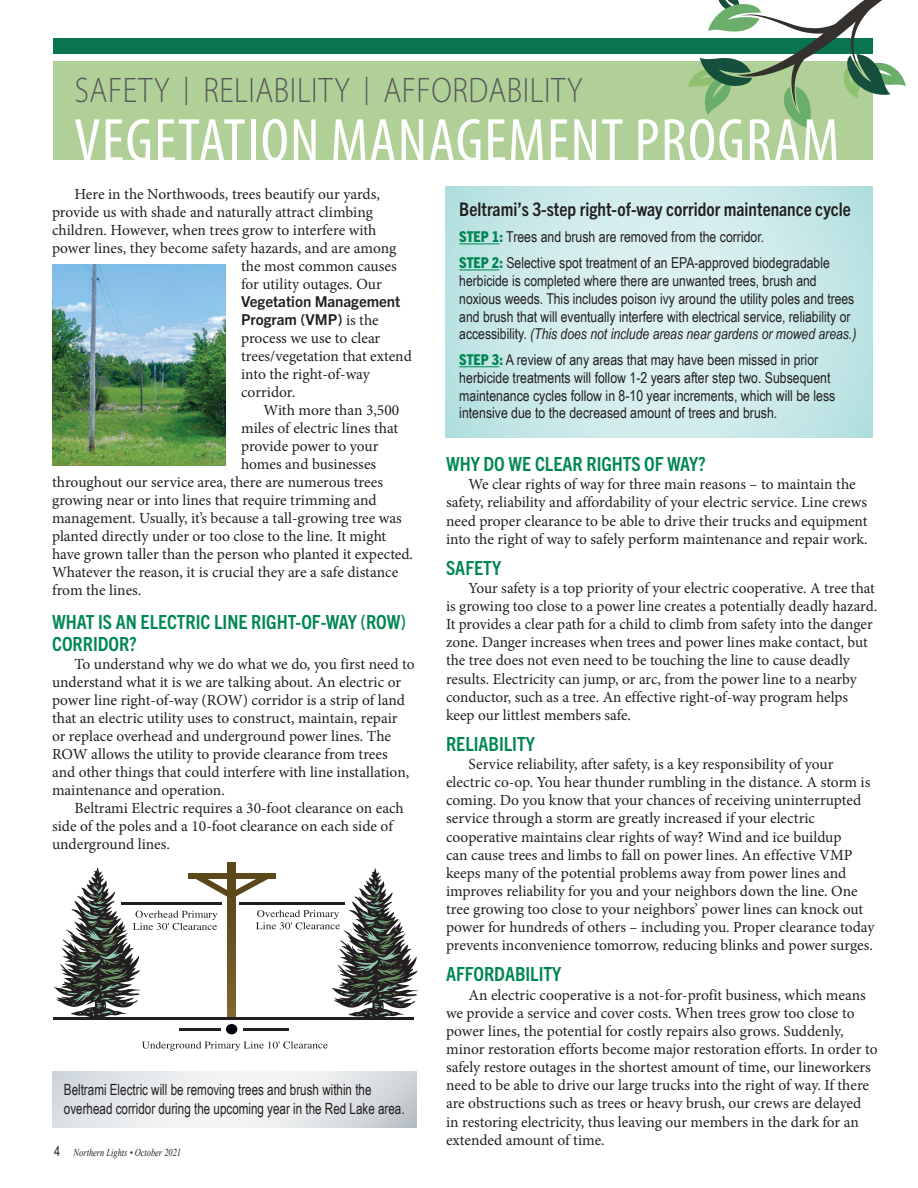
<style>
.page{position:relative;width:918px;height:1188px;background:#fff}
.page>*{position:absolute;margin:0;border:0;box-sizing:border-box;transform-origin:0 0}
.headline{font:condensed 62.4px "Myriad Pro";letter-spacing:.02em;color:#fff}
.headline-2{font:300 35.7px "Myriad Pro";letter-spacing:.02em;color:#57585a;scale:.86 1}
.jared{font:700 condensed 19.5px/22.5px "Trade Gothic Next LT Pro";color:#008751}
.jared-2{font:700 condensed 18.75px "Trade Gothic Next LT Pro";color:#231f20}
.jared-3{font:15.45px/18.1px "Minion Pro";color:#231f20}
.jared-4{font:15.45px/18.6px "Arial Narrow";color:#231f20;scale:.92 1}
.jared-5{font:15px/17.7px "Arial Narrow";color:#231f20}
.jared-6{font:700 15px/18px "Trade Gothic Next LT Pro";color:#231f20}
.t1{font:italic 10.5px "Times New Roman";color:#231f20;scale:.8 1}
.s1{font-size:28.35px}
.s2{font-family:"Minion Pro";font-weight:400;font-size:15.45px}
.s3{font-family:"Arial Narrow";font-style:normal;font-size:13.5px}
.s4{font-family:"Trade Gothic Next LT Pro";font-weight:800;font-stretch:condensed;color:#008751}
.s5{font-style:italic}
</style>
<div class="page">
<svg style="left:446px;top:187px;width:427px;height:250px;background:#cce9e9"></svg>
<hr style="left:459px;top:244px;width:40px;height:1px;background:#008751">
<hr style="left:459px;top:270px;width:40px;height:1px;background:#008751">
<hr style="left:459px;top:366px;width:40px;height:1px;background:#008751">
<svg style="left:52px;top:1071px;width:364px;height:57px"></svg>
<div style="left:227px;top:862px;width:9px;height:156px;background:#5a471a"></div>
<hr style="left:54px;top:1017px;width:360px;height:3px;background:#231f20">
<svg style="left:142px;top:1041px;width:186px;height:10px"></svg>
<svg style="left:54px;top:867px;width:364px;height:150px"></svg>
<div style="left:226px;top:1024px;width:11px;height:10px;background:#00000c;border-radius:50%"></div>
<hr style="left:243px;top:1028px;width:46px;height:2px;background:#231f20">
<hr style="left:179px;top:1028px;width:41px;height:2px;background:#231f20">
<img style="left:52px;top:264px;width:174px;height:202px">
<div style="left:53px;top:39px;width:820px;height:15px;background:#087451"></div>
<div style="left:53px;top:62px;width:820px;height:98px;background:#b0d097"></div>
<svg style="left:688px;top:0;width:218px;height:129px"></svg>
<p class="headline-2" style="left:75px;top:69px;width:592px">SAFETY <span class="s1">|</span> RELIABILITY <span class="s1">|</span> AFFORDABILITY</p>
<p class="headline" style="left:74px;top:103px;width:767px">VEGETATION MANAGEMENT PROGRAM</p>
<p class="jared-3" style="left:75px;top:186px;width:307px">Here in the Northwoods, trees beautify our yards,</p>
<p class="jared-3" style="left:52px;top:204px;width:322px">provide us with shade and naturally attract climbing</p>
<p class="jared-3" style="left:52px;top:222px;width:326px">children. However, when trees grow to interfere with</p>
<p class="jared-3" style="left:52px;top:240px;width:346px">power lines, they become safety hazards, and are among</p>
<p class="jared-3" style="left:241px;top:258px;width:157px">the most common causes</p>
<p class="jared-3" style="left:241px;top:276px;width:142px">for utility outages. Our</p>
<p class="jared-6" style="left:241px;top:292px;width:161px">Vegetation Management<br>Program (VMP) <span class="s2">is the</span></p>
<p class="jared-3" style="left:241px;top:330px;width:172px">process we use to clear trees/vegetation that extend into the right-of-way corridor.</p>
<p class="jared-3" style="left:264px;top:402px;width:137px">With more than 3,500</p>
<p class="jared-3" style="left:241px;top:420px;width:159px">miles of electric lines that</p>
<p class="jared-3" style="left:241px;top:438px;width:139px">provide power to your</p>
<p class="jared-3" style="left:241px;top:456px;width:137px">homes and businesses</p>
<p class="jared-3" style="left:52px;top:474px;width:332px">throughout our service area, there are numerous trees</p>
<p class="jared-3" style="left:52px;top:492px;width:326px">growing near or into lines that require trimming and</p>
<p class="jared-3" style="left:52px;top:510px;width:351px">management. Usually, it’s because a tall-growing tree was</p>
<p class="jared-3" style="left:52px;top:528px;width:336px">planted directly under or too close to the line. It might</p>
<p class="jared-3" style="left:52px;top:546px;width:363px">have grown taller than the person who planted it expected.</p>
<p class="jared-3" style="left:52px;top:564px;width:348px">Whatever the reason, it is crucial they are a safe distance</p>
<p class="jared-3" style="left:52px;top:582px;width:91px">from the lines.</p>
<p class="jared" style="left:52px;top:609px;width:355px">WHAT IS AN ELECTRIC LINE RIGHT-OF-WAY (ROW)<br>CORRIDOR?</p>
<p class="jared-3" style="left:52px;top:655px;width:364px;text-indent:22px">To understand why we do what we do, you first need to understand what it is we are talking about. An electric or power line right-of-way (ROW) corridor is a strip of land that an electric utility uses to construct, maintain, repair or replace overhead and underground power lines. The ROW allows the utility to provide clearance from trees and other things that could interfere with line installation, maintenance and operation.</p>
<p class="jared-3" style="left:52px;top:799px;width:353px;text-indent:22px">Beltrami Electric requires a 30-foot clearance on each side of the poles and a 10-foot clearance on each side of underground lines.</p>
<p class="jared-4" style="left:64px;top:1080px;width:372px">Beltrami Electric will be removing trees and brush within the overhead corridor during the upcoming year in the Red Lake area.</p>
<p class="t1" style="left:54px;top:1145px;width:160px"><span class="s3">4</span> Northern Lights • October 2021</p>
<p class="jared-2" style="left:459px;top:197px;width:393px">Beltrami’s 3-step right-of-way corridor maintenance cycle</p>
<p class="jared-5" style="left:459px;top:228px;width:306px"><span class="s4">STEP 1:</span> Trees and brush are removed from the corridor.</p>
<p class="jared-5" style="left:459px;top:254px;width:399px"><span class="s4">STEP 2:</span> Selective spot treatment of an EPA-approved biodegradable herbicide is completed where there are unwanted trees, brush and noxious weeds. This includes poison ivy around the utility poles and trees and brush that will eventually interfere with electrical service, reliability or accessibility. <span class="s5">(This does not include areas near gardens or mowed areas.)</span></p>
<p class="jared-5" style="left:459px;top:351px;width:377px"><span class="s4">STEP 3:</span> A review of any areas that may have been missed in prior herbicide treatments will follow 1-2 years after step two. Subsequent maintenance cycles follow in 8-10 year increments, which will be less intensive due to the decreased amount of trees and brush.</p>
<p class="jared" style="left:446px;top:452px;width:261px">WHY DO WE CLEAR RIGHTS OF WAY?</p>
<p class="jared-3" style="left:446px;top:475px;width:423px;text-indent:22px">We clear rights of way for three main reasons – to maintain the safety, reliability and affordability of your electric service. Line crews need proper clearance to be able to drive their trucks and equipment into the right of way to safely perform maintenance and repair work.</p>
<p class="jared" style="left:446px;top:555px;width:57px">SAFETY</p>
<p class="jared-3" style="left:446px;top:579px;width:433px;text-indent:22px">Your safety is a top priority of your electric cooperative. A tree that is growing too close to a power line creates a potentially deadly hazard.<br>It provides a clear path for a child to climb from safety into the danger zone. Danger increases when trees and power lines make contact, but the tree does not even need to be touching the line to cause deadly results. Electricity can jump, or arc, from the power line to a nearby conductor, such as a tree. An effective right-of-way program helps keep our littlest members safe.</p>
<p class="jared" style="left:446px;top:731px;width:90px">RELIABILITY</p>
<p class="jared-3" style="left:446px;top:755px;width:430px;text-indent:22px">Service reliability, after safety, is a key responsibility of your electric co-op. You hear thunder rumbling in the distance. A storm is coming. Do you know that your chances of receiving uninterrupted service through a storm are greatly increased if your electric cooperative maintains clear rights of way? Wind and ice buildup<br>can cause trees and limbs to fall on power lines. An effective VMP keeps many of the potential problems away from power lines and improves reliability for you and your neighbors down the line. One tree growing too close to your neighbors’ power lines can knock out power for hundreds of others – including you. Proper clearance today prevents inconvenience tomorrow, reducing blinks and power surges.</p>
<p class="jared" style="left:446px;top:962px;width:117px">AFFORDABILITY</p>
<p class="jared-3" style="left:446px;top:986px;width:433px;text-indent:22px">An electric cooperative is a not-for-profit business, which means we provide a service and cover costs. When trees grow too close to power lines, the potential for costly repairs also grows. Suddenly, minor restoration efforts become major restoration efforts. In order to safely restore outages in the shortest amount of time, our lineworkers need to be able to drive our large trucks into the right of way. If there are obstructions such as trees or heavy brush, our crews are delayed in restoring electricity, thus leaving our members in the dark for an extended amount of time.</p>
</div>
